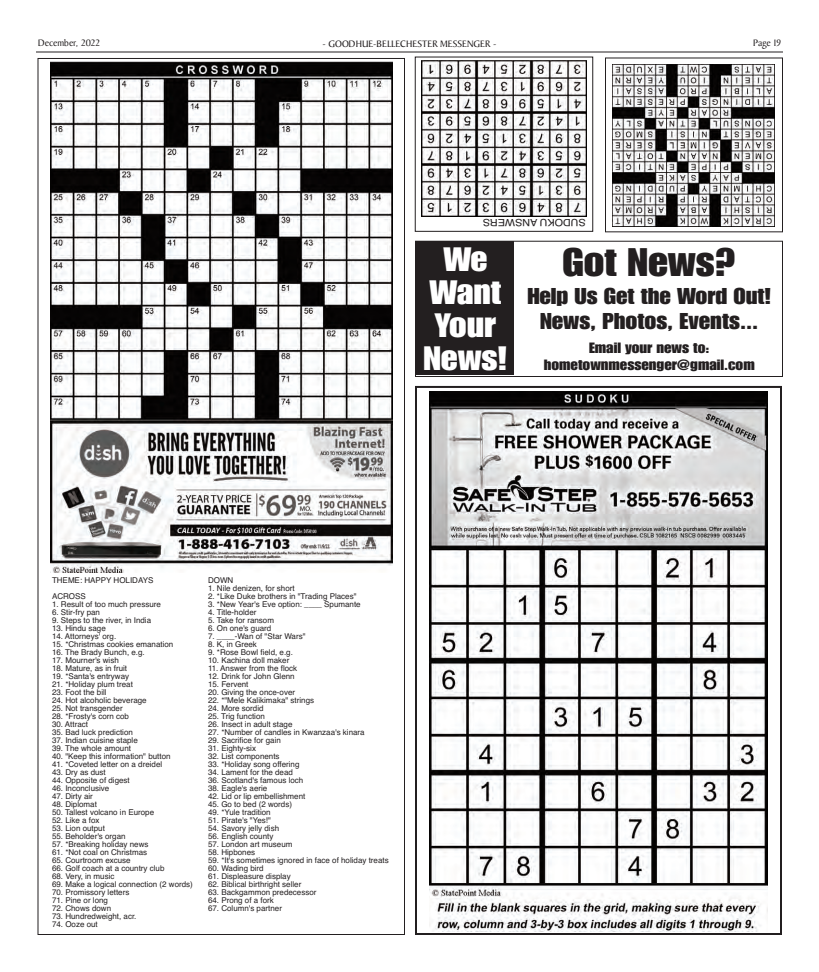
<style>
.page{position:relative;width:819px;height:972px;background:#fff}
.page>*{position:absolute;margin:0;border:0;box-sizing:border-box;transform-origin:0 0}
.t1{font:38.6px "Short Haul S Si";color:#231f20;scale:1.15 1}
.t2{font:32.8px/33px "Short Haul S Si";color:#fff;text-align:center;scale:1.15 1}
.t3{font:22.2px/25px "Short Haul S Si";color:#231f20;text-align:center;scale:1.15 1}
.t4{font:14.5px/17px "Short Haul S Si";color:#231f20;text-align:center;scale:1.15 1}
.t5{font:10px "Baker Signet";color:#231f20}
.t6{font:10px "Helvetica";color:#231f20;scale:1.08 1}
.t7{font:8px/16px "Helvetica";color:#231f20}
</style>
<div class="page">
<hr style="left:36px;top:52px;width:747px;height:1px;background:#231f20">
<img style="left:51px;top:62px;width:341px;height:510px">
<img style="left:613px;top:64px;width:162px;height:162px">
<div style="left:605px;top:57px;width:178px;height:175px;border:1px solid #231f20"></div>
<img style="left:429px;top:391px;width:338px;height:540px">
<div style="left:415px;top:386px;width:367px;height:549px;border:2px solid #231f20"></div>
<img style="left:422px;top:61px;width:164px;height:156px">
<div style="left:415px;top:57px;width:178px;height:175px;border:1px solid #231f20"></div>
<div style="left:415px;top:241px;width:368px;height:136px;border:1px solid #231f20"></div>
<div style="left:416px;top:242px;width:98px;height:133px;background:#231f20"></div>
<p class="t5" style="left:38px;top:39px;width:64px">December, 2022</p>
<p class="t5" style="left:323px;top:40px;width:175px">- GOODHUE-BELLECHESTER MESSENGER -</p>
<p class="t5" style="left:753px;top:39px;width:29px">Page 19</p>
<p class="t6" style="left:586px;top:228px;width:97px;rotate:-180deg">SUDOKU ANSWERS</p>
<h2 class="t2" style="left:423px;top:244px;width:74px">We<br>Want<br>Your<br>News!</h2>
<h1 class="t1" style="left:563px;top:249px;width:152px">Got News?</h1>
<h3 class="t3" style="left:527px;top:285px;width:214px">Help Us Get the Word Out!<br>News, Photos, Events...</h3>
<h3 class="t4" style="left:544px;top:340px;width:185px">Email your news to: hometownmessenger@gmail.com</h3>
<p class="t7" style="left:52px;top:572px;width:103px">THEME: HAPPY HOLIDAYS<br>ACROSS</p>
<p class="t7" style="left:52px;top:596px;width:110px">1. Result of too much pressure</p>
<p class="t7" style="left:52px;top:604px;width:50px">6. Stir-fry pan</p>
<p class="t7" style="left:52px;top:612px;width:101px">9. Steps to the river, in India</p>
<p class="t7" style="left:52px;top:620px;width:55px">13. Hindu sage</p>
<p class="t7" style="left:52px;top:628px;width:66px">14. Attorneys' org.</p>
<p class="t7" style="left:52px;top:636px;width:123px">15. *Christmas cookies emanation</p>
<p class="t7" style="left:52px;top:644px;width:94px">16. The Brady Bunch, e.g.</p>
<p class="t7" style="left:52px;top:652px;width:68px">17. Mourner's wish</p>
<p class="t7" style="left:52px;top:660px;width:77px">18. Mature, as in fruit</p>
<p class="t7" style="left:52px;top:668px;width:79px">19. *Santa's entryway</p>
<p class="t7" style="left:52px;top:676px;width:82px">21. *Holiday plum treat</p>
<p class="t7" style="left:52px;top:684px;width:56px">23. Foot the bill</p>
<p class="t7" style="left:52px;top:692px;width:96px">24. Hot alcoholic beverage</p>
<p class="t7" style="left:52px;top:700px;width:72px">25. Not transgender</p>
<p class="t7" style="left:52px;top:708px;width:79px">28. *Frosty's corn cob</p>
<p class="t7" style="left:52px;top:716px;width:38px">30. Attract</p>
<p class="t7" style="left:52px;top:724px;width:82px">35. Bad luck prediction</p>
<p class="t7" style="left:52px;top:732px;width:87px">37. Indian cuisine staple</p>
<p class="t7" style="left:52px;top:740px;width:81px">39. The whole amount</p>
<p class="t7" style="left:52px;top:748px;width:120px">40. "Keep this information" button</p>
<p class="t7" style="left:52px;top:756px;width:112px">41. *Coveted letter on a dreidel</p>
<p class="t7" style="left:52px;top:764px;width:55px">43. Dry as dust</p>
<p class="t7" style="left:52px;top:772px;width:79px">44. Opposite of digest</p>
<p class="t7" style="left:52px;top:780px;width:59px">46. Inconclusive</p>
<p class="t7" style="left:52px;top:788px;width:42px">47. Dirty air</p>
<p class="t7" style="left:52px;top:796px;width:46px">48. Diplomat</p>
<p class="t7" style="left:52px;top:804px;width:104px">50. Tallest volcano in Europe</p>
<p class="t7" style="left:52px;top:812px;width:49px">52. Like a fox</p>
<p class="t7" style="left:52px;top:820px;width:54px">53. Lion output</p>
<p class="t7" style="left:52px;top:828px;width:75px">55. Beholder's organ</p>
<p class="t7" style="left:52px;top:836px;width:98px">57. *Breaking holiday news</p>
<p class="t7" style="left:52px;top:844px;width:97px">61. *Not coal on Christmas</p>
<p class="t7" style="left:52px;top:852px;width:80px">65. Courtroom excuse</p>
<p class="t7" style="left:52px;top:860px;width:114px">66. Golf coach at a country club</p>
<p class="t7" style="left:52px;top:868px;width:64px">68. Very, in music</p>
<p class="t7" style="left:52px;top:876px;width:142px">69. Make a logical connection (2 words)</p>
<p class="t7" style="left:52px;top:884px;width:79px">70. Promissory letters</p>
<p class="t7" style="left:52px;top:892px;width:58px">71. Pine or long</p>
<p class="t7" style="left:52px;top:900px;width:61px">72. Chows down</p>
<p class="t7" style="left:52px;top:908px;width:86px">73. Hundredweight, acr.</p>
<p class="t7" style="left:52px;top:916px;width:47px">74. Ooze out</p>
<p class="t7" style="left:208px;top:572px;width:27px">DOWN</p>
<p class="t7" style="left:208px;top:580px;width:88px">1. Nile denizen, for short</p>
<p class="t7" style="left:208px;top:588px;width:150px">2. *Like Duke brothers in "Trading Places"</p>
<p class="t7" style="left:208px;top:596px;width:154px">3. *New Year's Eve option: ____ Spumante</p>
<p class="t7" style="left:208px;top:604px;width:50px">4. Title-holder</p>
<p class="t7" style="left:208px;top:612px;width:68px">5. Take for ransom</p>
<p class="t7" style="left:208px;top:620px;width:65px">6. On one's guard</p>
<p class="t7" style="left:208px;top:628px;width:99px">7. ____-Wan of "Star Wars"</p>
<p class="t7" style="left:208px;top:636px;width:50px">8. K, in Greek</p>
<p class="t7" style="left:208px;top:644px;width:86px">9. *Rose Bowl field, e.g.</p>
<p class="t7" style="left:208px;top:652px;width:83px">10. Kachina doll maker</p>
<p class="t7" style="left:208px;top:660px;width:91px">11. Answer from the flock</p>
<p class="t7" style="left:208px;top:668px;width:88px">12. Drink for John Glenn</p>
<p class="t7" style="left:208px;top:676px;width:42px">15. Fervent</p>
<p class="t7" style="left:208px;top:684px;width:89px">20. Giving the once-over</p>
<p class="t7" style="left:208px;top:692px;width:108px">22. *"Mele Kalikimaka" strings</p>
<p class="t7" style="left:208px;top:700px;width:57px">24. More sordid</p>
<p class="t7" style="left:208px;top:708px;width:58px">25. Trig function</p>
<p class="t7" style="left:208px;top:716px;width:86px">26. Insect in adult stage</p>
<p class="t7" style="left:208px;top:724px;width:158px">27. *Number of candles in Kwanzaa's kinara</p>
<p class="t7" style="left:208px;top:732px;width:74px">29. Sacrifice for gain</p>
<p class="t7" style="left:208px;top:740px;width:50px">31. Eighty-six</p>
<p class="t7" style="left:208px;top:748px;width:73px">32. List components</p>
<p class="t7" style="left:208px;top:756px;width:93px">33. *Holiday song offering</p>
<p class="t7" style="left:208px;top:764px;width:86px">34. Lament for the dead</p>
<p class="t7" style="left:208px;top:772px;width:97px">36. Scotland's famous loch</p>
<p class="t7" style="left:208px;top:780px;width:61px">38. Eagle's aerie</p>
<p class="t7" style="left:208px;top:788px;width:99px">42. Lid or lip embellishment</p>
<p class="t7" style="left:208px;top:796px;width:86px">45. Go to bed (2 words)</p>
<p class="t7" style="left:208px;top:804px;width:64px">49. *Yule tradition</p>
<p class="t7" style="left:208px;top:812px;width:64px">51. Pirate's "Yes!"</p>
<p class="t7" style="left:208px;top:820px;width:73px">54. Savory jelly dish</p>
<p class="t7" style="left:208px;top:828px;width:67px">56. English county</p>
<p class="t7" style="left:208px;top:836px;width:86px">57. London art museum</p>
<p class="t7" style="left:208px;top:844px;width:49px">58. Hipbones</p>
<p class="t7" style="left:208px;top:852px;width:182px">59. *It's sometimes ignored in face of holiday treats</p>
<p class="t7" style="left:208px;top:860px;width:57px">60. Wading bird</p>
<p class="t7" style="left:208px;top:868px;width:84px">61. Displeasure display</p>
<p class="t7" style="left:208px;top:876px;width:95px">62. Biblical birthright seller</p>
<p class="t7" style="left:208px;top:884px;width:110px">63. Backgammon predecessor</p>
<p class="t7" style="left:208px;top:892px;width:67px">64. Prong of a fork</p>
<p class="t7" style="left:208px;top:900px;width:75px">67. Column's partner</p>
</div>
